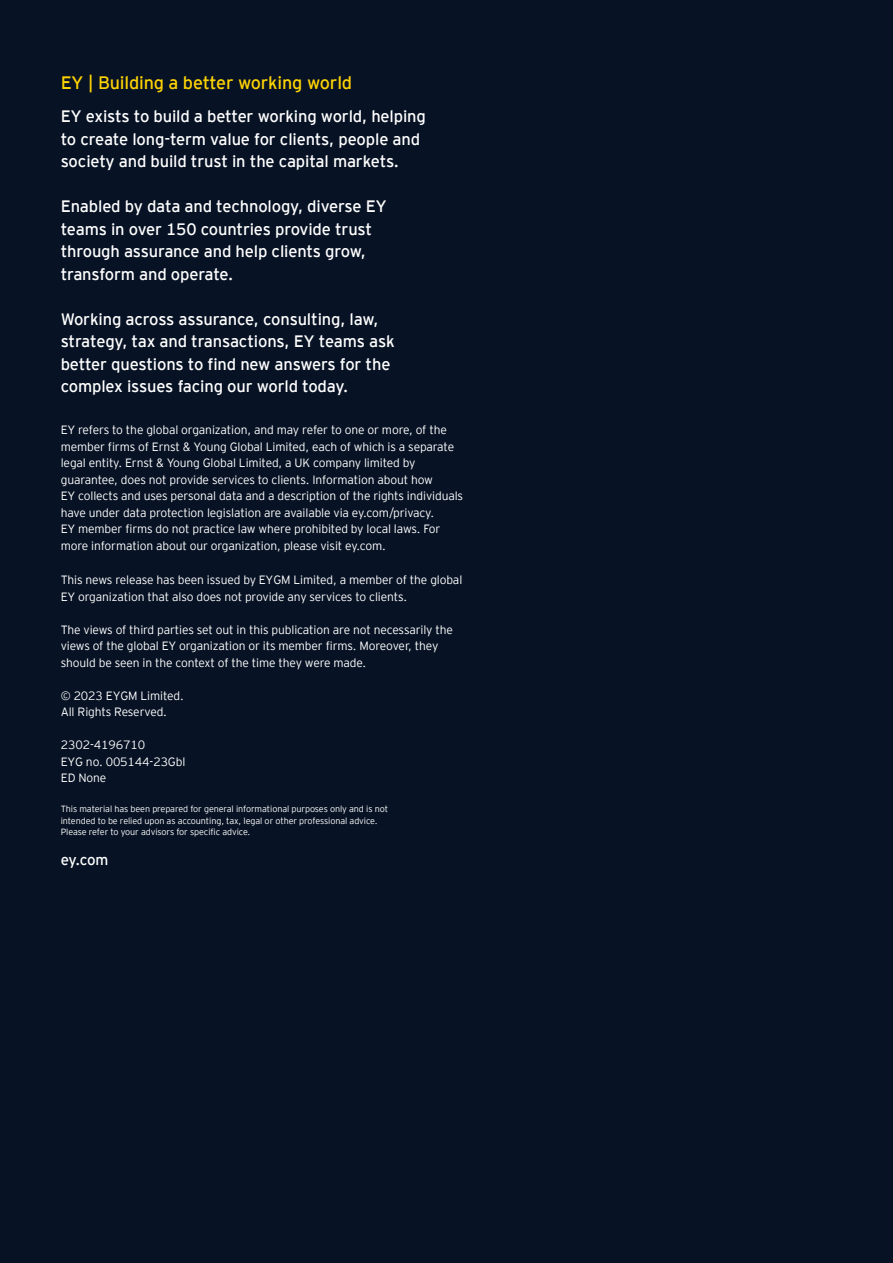
<style>
.page{position:relative;width:893px;height:1263px;background:#071224}
.page>*{position:absolute;margin:0;border:0;box-sizing:border-box;transform-origin:0 0}
.EY_Signature__Cover{font:18px "EY Interstate";letter-spacing:-.01em;color:#fed304}
.Copy__Cover{font:16.5px/22.5px "EY Interstate";letter-spacing:-.01em;color:#fff}
.Website__Cover{font:15px "EY Interstate";color:#fff}
.Copy__Cover-2{font:300 12px/16.5px "EY Interstate";letter-spacing:-.01em;color:#fff}
.Legal_copy__Cover{font:300 9px/11.7px "EY Interstate";letter-spacing:-.01em;color:#fff}
</style>
<div class="page">
<p class="EY_Signature__Cover" style="left:61px;top:69px;width:293px">EY | Building a better working world</p>
<p class="Copy__Cover" style="left:61px;top:104px;width:367px">EY exists to build a better working world, helping to create long-term value for clients, people and society and build trust in the capital markets.</p>
<p class="Copy__Cover" style="left:61px;top:194px;width:328px">Enabled by data and technology, diverse EY teams in over 150 countries provide trust through assurance and help clients grow, transform and operate.</p>
<p class="Copy__Cover" style="left:61px;top:307px;width:336px">Working across assurance, consulting, law, strategy, tax and transactions, EY teams ask better questions to find new answers for the complex issues facing our world today.</p>
<p class="Copy__Cover-2" style="left:61px;top:421px;width:404px">EY refers to the global organization, and may refer to one or more, of the member firms of Ernst &amp; Young Global Limited, each of which is a separate legal entity. Ernst &amp; Young Global Limited, a UK company limited by guarantee, does not provide services to clients. Information about how<br>EY collects and uses personal data and a description of the rights individuals have under data protection legislation are available via ey.com/privacy.<br>EY member firms do not practice law where prohibited by local laws. For more information about our organization, please visit ey.com.</p>
<p class="Copy__Cover-2" style="left:61px;top:571px;width:403px">This news release has been issued by EYGM Limited, a member of the global<br>EY organization that also does not provide any services to clients.</p>
<p class="Copy__Cover-2" style="left:61px;top:621px;width:394px">The views of third parties set out in this publication are not necessarily the views of the global EY organization or its member firms. Moreover, they should be seen in the context of the time they were made.</p>
<p class="Copy__Cover-2" style="left:61px;top:687px;width:125px">© 2023 EYGM Limited.</p>
<p class="Copy__Cover-2" style="left:61px;top:703px;width:108px">All Rights Reserved.</p>
<p class="Copy__Cover-2" style="left:61px;top:736px;width:86px">2302‑4196710</p>
<p class="Copy__Cover-2" style="left:61px;top:753px;width:126px">EYG no. 005144-23Gbl</p>
<p class="Copy__Cover-2" style="left:61px;top:769px;width:47px">ED None</p>
<p class="Legal_copy__Cover" style="left:61px;top:802px;width:329px">This material has been prepared for general informational purposes only and is not intended to be relied upon as accounting, tax, legal or other professional advice.<br>Please refer to your advisors for specific advice.</p>
<p class="Website__Cover" style="left:61px;top:849px;width:49px">ey.com</p>
</div>
